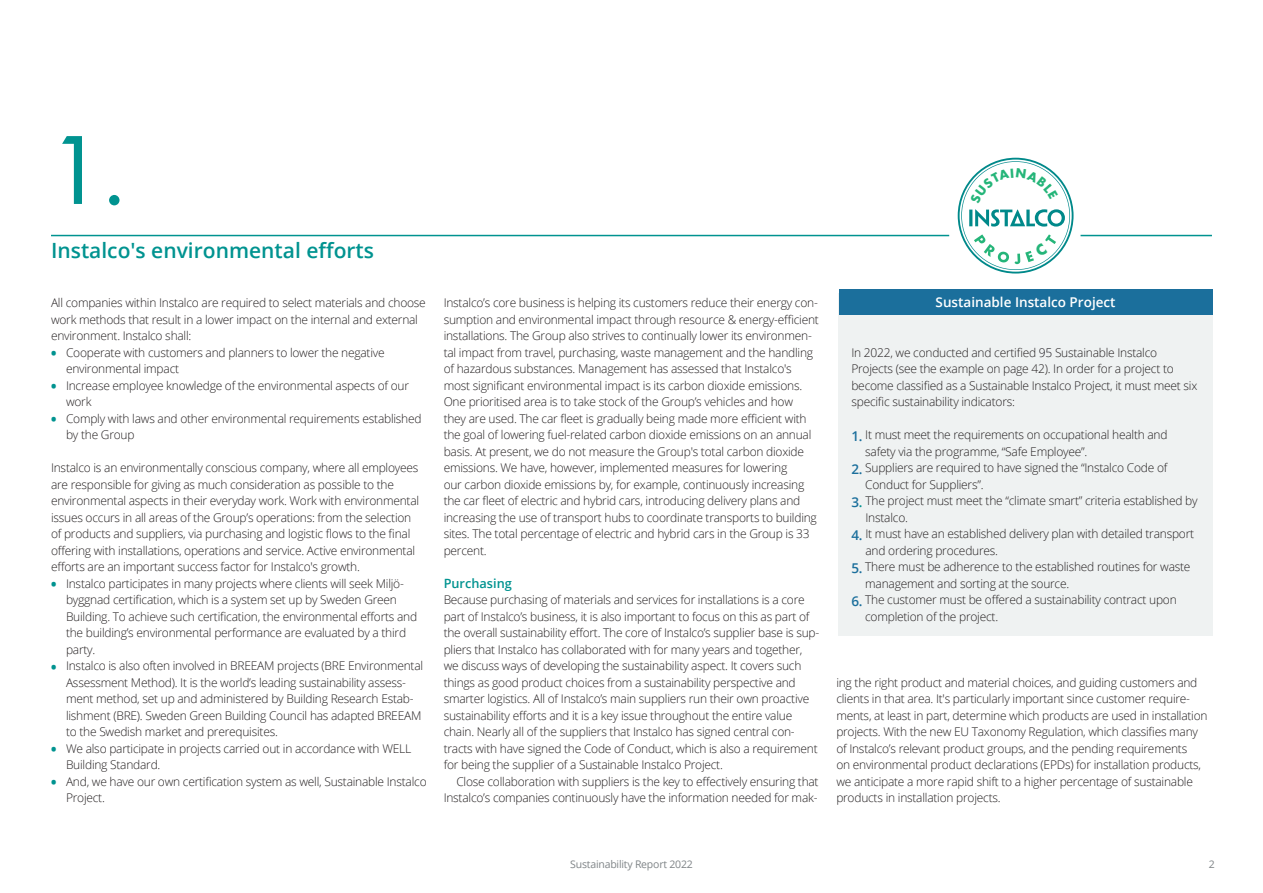
<style>
.page{position:relative;width:1263px;height:893px;background:#fff}
.page>*{position:absolute;margin:0;border:0;box-sizing:border-box;transform-origin:0 0}
.t1{font:500 90px "Futura Std";color:#009390}
.t2{font:600 21px "Open Sans";color:#009390}
.t3{font:600 13.5px "Open Sans";color:#fff}
.t4{font:600 12.75px "Open Sans";color:#009390}
.t5{font:300 12px/16.5px "Open Sans";letter-spacing:-.02em;color:#231f20}
.t6{font:10.5px "Open Sans";letter-spacing:-.02em;color:#7f8487}
.s1{font-weight:800;font-size:13.5px;color:#009390}
.s2{color:#171419}
.s3{font-weight:600;font-size:13.5px;color:#1b6f9c}
.s4{font-weight:600;font-size:13.5px;color:#009390}
</style>
<div class="page">
<div style="left:839px;top:293px;width:374px;height:342px;background:#eff2f2"></div>
<div style="left:839px;top:289px;width:373px;height:26px;background:#1b6f9c"></div>
<hr style="left:51px;top:235px;width:898px;height:1px;background:#009390">
<hr style="left:1080px;top:235px;width:132px;height:1px;background:#009390">
<svg style="left:958px;top:158px;width:115px;height:116px"></svg>
<h1 class="t1" style="left:51px;top:114px;width:78px">1.</h1>
<h2 class="t2" style="left:51px;top:235px;width:324px">Instalco's environmental efforts</h2>
<p class="t5" style="left:51px;top:294px;width:376px">All companies within Instalco are required to select materials and choose work methods that result in a lower impact on the internal and external environment. Instalco shall:</p>
<p class="t5" style="left:66px;top:344px;width:320px;text-indent:-15px"><span class="s1">•</span> Cooperate with customers and planners to lower the negative environmental impact</p>
<p class="t5" style="left:66px;top:377px;width:345px;text-indent:-15px"><span class="s1">•</span> Increase employee knowledge of the environmental aspects of our work</p>
<p class="t5" style="left:66px;top:410px;width:357px;text-indent:-15px"><span class="s1">•</span> Comply with laws and other environmental requirements established by the Group</p>
<p class="t5" style="left:51px;top:459px;width:370px">Instalco is an environmentally conscious company, where all employees are responsible for giving as much consideration as possible to the environmental aspects in their everyday work. Work with environmental issues occurs in all areas of the Group’s operations: from the selection of products and suppliers, via purchasing and logistic flows to the final offering with installations, operations and service. Active environmental efforts are an important success factor for Instalco's growth.</p>
<p class="t5" style="left:66px;top:575px;width:353px;text-indent:-15px"><span class="s1">•</span> Instalco participates in many projects where clients will seek Miljö&shy;byggnad certification, which is a system set up by Sweden Green Building. To achieve such certification, the environmental efforts and the building’s environmental performance are evaluated by a third party.</p>
<p class="t5" style="left:66px;top:657px;width:359px;text-indent:-15px"><span class="s1">•</span> Instalco is also often involved in BREEAM projects (BRE Environmental Assessment Method). It is the world’s leading sustainability assess&shy;ment method, set up and administered by Building Research Estab&shy;lishment (BRE). Sweden Green Building Council has adapted BREEAM to the Swedish market and prerequisites.</p>
<p class="t5" style="left:66px;top:740px;width:347px;text-indent:-15px"><span class="s1">•</span> We also participate in projects carried out in accordance with WELL<br>Building Standard.</p>
<p class="t5" style="left:66px;top:773px;width:362px;text-indent:-15px"><span class="s1">•</span> And, we have our own certification system as well, Sustainable Instalco<br>Project.</p>
<p class="t5" style="left:444px;top:294px;width:377px">Instalco’s core business is helping its customers reduce their energy con&shy;sumption and environmental impact through resource &amp; energy-efficient installations. The Group also strives to continually lower its environmen&shy;tal impact from travel, purchasing, waste management and the handling of hazardous substances. Management has assessed that Instalco's most significant environmental impact is its carbon dioxide emissions.<br>One prioritised area is to take stock of the Group’s vehicles and how<br>they are used. The car fleet is gradually being made more efficient with the goal of lowering fuel-related carbon dioxide emissions on an annual basis. At present, we do not measure the Group's total carbon dioxide emissions. We have, however, implemented measures for lowering<br>our carbon dioxide emissions by, for example, continuously increasing the car fleet of electric and hybrid cars, introducing delivery plans and increasing the use of transport hubs to coordinate transports to building sites. The total percentage of electric and hybrid cars in the Group is 33 percent.</p>
<p class="t4" style="left:444px;top:574px;width:70px">Purchasing</p>
<p class="t5" style="left:444px;top:591px;width:377px">Because purchasing of materials and services for installations is a core part of Instalco’s business, it is also important to focus on this as part of the overall sustainability effort. The core of Instalco’s supplier base is sup&shy;pliers that Instalco has collaborated with for many years and together, we discuss ways of developing the sustainability aspect. It covers such things as good product choices from a sustainability perspective and smarter logistics. All of Instalco’s main suppliers run their own proactive sustainability efforts and it is a key issue throughout the entire value chain. Nearly all of the suppliers that Instalco has signed central con&shy;tracts with have signed the Code of Conduct, which is also a requirement for being the supplier of a Sustainable Instalco Project.</p>
<p class="t5" style="left:444px;top:773px;width:376px;text-align:right">Close collaboration with suppliers is the key to effectively ensuring that<br>Instalco’s companies continuously have the information needed for mak-</p>
<p class="t3" style="left:936px;top:293px;width:181px">Sustainable Instalco Project</p>
<p class="t5" style="left:851px;top:344px;width:347px">In 2022, we conducted and certified <span class="s2">95</span> Sustainable Instalco Projects (see the example on page 42). In order for a project to become classified as a Sustainable Instalco Project, it must meet six specific sustainability indicators:</p>
<p class="t5" style="left:865px;top:426px;width:304px;text-indent:-14px"><span class="s3">1.</span> It must meet the requirements on occupational health and safety via the programme, “Safe Employee”.</p>
<p class="t5" style="left:865px;top:459px;width:304px;text-indent:-14px"><span class="s3">2.</span> Suppliers are required to have signed the “Instalco Code of<br>Conduct for Suppliers”.</p>
<p class="t5" style="left:865px;top:492px;width:334px;text-indent:-14px"><span class="s3">3</span><span class="s4">.</span> The project must meet the “climate smart” criteria established by<br>Instalco.</p>
<p class="t5" style="left:865px;top:525px;width:330px;text-indent:-14px"><span class="s3">4.</span> It must have an established delivery plan with detailed transport and ordering procedures.</p>
<p class="t5" style="left:865px;top:558px;width:327px;text-indent:-14px"><span class="s3">5.</span> There must be adherence to the established routines for waste management and sorting at the source.</p>
<p class="t5" style="left:865px;top:591px;width:313px;text-indent:-14px"><span class="s3">6.</span> The customer must be offered a sustainability contract upon completion of the project.</p>
<p class="t5" style="left:836px;top:674px;width:373px">ing the right product and material choices, and guiding customers and clients in that area. It's particularly important since customer require&shy;ments, at least in part, determine which products are used in installation projects. With the new EU Taxonomy Regulation, which classifies many of Instalco’s relevant product groups, and the pending requirements<br>on environmental product declarations (EPDs) for installation products, we anticipate a more rapid shift to a higher percentage of sustainable products in installation projects.</p>
<p class="t6" style="left:570px;top:857px;width:124px">Sustainability Report 2022</p>
<p class="t6" style="left:1209px;top:857px;width:8px">2</p>
</div>
